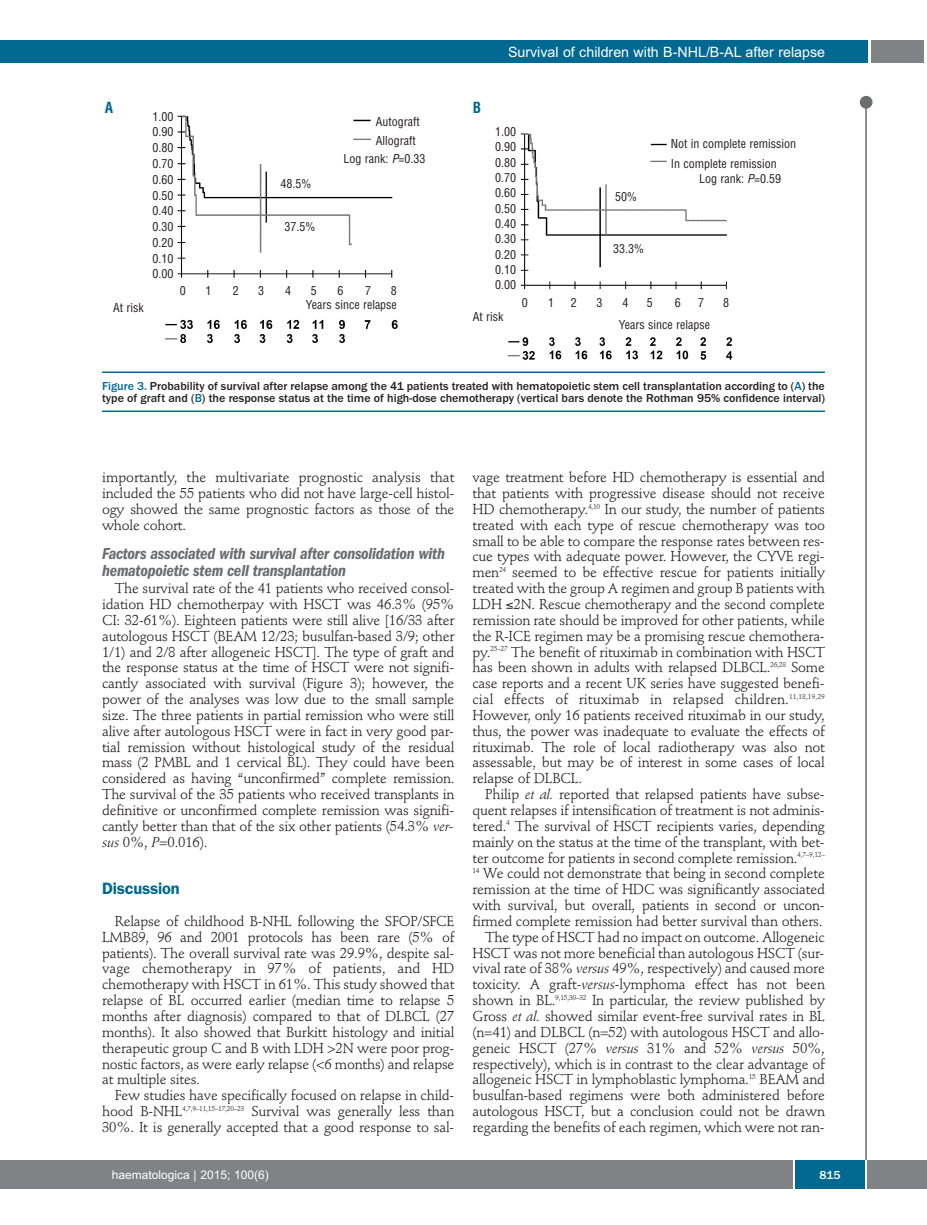
<style>
.page{position:relative;width:927px;height:1225px;background:#fff}
.page>*{position:absolute;margin:0;border:0;box-sizing:border-box;transform-origin:0 0}
.t1{font:italic 600 condensed 16.5px/16.5px "Franklin Gothic";letter-spacing:-.015em;color:#6c6d70}
.t2{font:600 16.5px "Franklin Gothic";letter-spacing:-.015em;color:#006991}
.t3{font:700 condensed 15px "Helvetica";color:#006991}
.t4{font:14.25px/15.9px "Stempel Schneidler";letter-spacing:-.015em;color:#231f20;text-align:justify}
.t5{font:14.25px "Arial";color:#fff}
.t6{font:condensed 12px/15.8px "Helvetica";color:#231f20;text-align:justify}
.t7{font:500 12px/12px "Franklin Gothic";color:#231f20}
.t8{font:12px "Arial";color:#fff}
.t9{font:500 12px "Franklin Gothic";color:#fff}
.s1{font-style:italic}
.s2{color:#006991}
</style>
<div class="page">
<div style="left:860px;top:96px;width:12px;height:13px;background:#6c6d70;border-radius:50%"></div>
<hr style="left:865px;top:98px;width:2px;height:1062px;background:#6c6d70">
<div style="left:871px;top:40px;width:52px;height:22px;background:#808285"></div>
<div style="left:18px;top:40px;width:849px;height:22px;background:#006991"></div>
<div style="left:17px;top:1160px;width:910px;height:28px;background:#808285"></div>
<div style="left:795px;top:1160px;width:70px;height:28px;background:#006991"></div>
<hr style="left:793px;top:1160px;width:2px;height:28px;background:#fff">
<hr style="left:865px;top:1160px;width:2px;height:28px;background:#fff">
<div style="left:0;top:40px;width:19px;height:22px;background:#006991"></div>
<div style="left:0;top:1160px;width:18px;height:28px;background:#808285"></div>
<img style="left:164px;top:115px;width:569px;height:245px">
<hr style="left:102px;top:371px;width:723px;height:2px;background:#006991">
<hr style="left:102px;top:410px;width:723px;height:2px;background:#006991">
<p class="t5" style="left:508px;top:44px;width:319px">Survival of children with B-NHL/B-AL after relapse</p>
<p class="t3" style="left:105px;top:99px;width:10px">A</p>
<p class="t3" style="left:473px;top:99px;width:10px">B</p>
<p class="t6" style="left:153px;top:109px;width:22px">1.00<br>0.90<br>0.80<br>0.70<br>0.60<br>0.50<br>0.40<br>0.30<br>0.20<br>0.10<br>0.00</p>
<p class="t6" style="left:376px;top:112px;width:45px;line-height:19.5px">Autograft<br>Allograft</p>
<p class="t6" style="left:344px;top:151px;width:83px">Log rank: <span class="s1">P</span>=0.33</p>
<p class="t6" style="left:280px;top:176px;width:32px">48.5%</p>
<p class="t6" style="left:284px;top:219px;width:32px">37.5%</p>
<p class="t6" style="left:180px;top:283px;width:7px">0</p>
<p class="t6" style="left:205px;top:283px;width:7px">1</p>
<p class="t6" style="left:233px;top:283px;width:7px">2</p>
<p class="t6" style="left:258px;top:283px;width:7px">3</p>
<p class="t6" style="left:285px;top:283px;width:7px">4</p>
<p class="t6" style="left:311px;top:283px;width:7px">5</p>
<p class="t6" style="left:338px;top:283px;width:7px">6</p>
<p class="t6" style="left:365px;top:283px;width:7px">7</p>
<p class="t6" style="left:391px;top:283px;width:7px">8</p>
<p class="t6" style="left:495px;top:124px;width:22px;line-height:15.3px">1.00<br>0.90<br>0.80<br>0.70<br>0.60<br>0.50<br>0.40<br>0.30<br>0.20<br>0.10<br>0.00</p>
<p class="t6" style="left:615px;top:189px;width:23px">50%</p>
<p class="t6" style="left:613px;top:241px;width:32px">33.3%</p>
<p class="t6" style="left:671px;top:134px;width:127px;line-height:19.5px">Not in complete remission<br>In complete remission</p>
<p class="t6" style="left:699px;top:171px;width:83px">Log rank: <span class="s1">P</span>=0.59</p>
<p class="t6" style="left:113px;top:300px;width:32px">At risk</p>
<p class="t6" style="left:306px;top:297px;width:93px">Years since relapse</p>
<p class="t6" style="left:473px;top:309px;width:32px">At risk</p>
<p class="t6" style="left:522px;top:295px;width:7px">0</p>
<p class="t6" style="left:548px;top:295px;width:7px">1</p>
<p class="t6" style="left:571px;top:295px;width:7px">2</p>
<p class="t6" style="left:597px;top:295px;width:7px">3</p>
<p class="t6" style="left:622px;top:295px;width:7px">4</p>
<p class="t6" style="left:647px;top:295px;width:7px">5</p>
<p class="t6" style="left:675px;top:295px;width:7px">6</p>
<p class="t6" style="left:698px;top:295px;width:7px">7</p>
<p class="t6" style="left:723px;top:295px;width:7px">8</p>
<p class="t6" style="left:619px;top:317px;width:93px">Years since relapse</p>
<p class="t7" style="left:102px;top:380px;width:724px"><span class="s2">Figure 3.</span> Probability of survival after relapse among the 41 patients treated with hematopoietic stem cell transplantation according to (<span class="s2">A</span>) the type of graft and (<span class="s2">B</span>) the response status at the time of high-dose chemotherapy (vertical bars denote the Rothman 95% confidence interval)</p>
<p class="t4" style="left:102px;top:471px;width:354px">importantly, the multivariate prognostic analysis that included the 55 patients who did not have large-cell histol&shy;ogy showed the same prognostic factors as those of the whole cohort.</p>
<p class="t1" style="left:102px;top:546px;width:344px">Factors associated with survival after consolidation with hematopoietic stem cell transplantation</p>
<p class="t4" style="left:102px;top:581px;width:354px;text-indent:13px">The survival rate of the 41 patients who received consol&shy;idation HD chemotherpay with HSCT was 46.3% (95% CI: 32-61%). Eighteen patients were still alive [16/33 after autologous HSCT (BEAM 12/23; busulfan-based 3/9; other 1/1) and 2/8 after allogeneic HSCT]. The type of graft and the response status at the time of HSCT were not signifi&shy;cantly associated with survival (Figure 3); however, the power of the analyses was low due to the small sample size. The three patients in partial remission who were still alive after autologous HSCT were in fact in very good par&shy;tial remission without histological study of the residual mass (2 PMBL and 1 cervical BL). They could have been considered as having “unconfirmed” complete remission.<br>The survival of the 35 patients who received transplants in definitive or unconfirmed complete remission was signifi&shy;cantly better than that of the six other patients (54.3% <span class="s1">ver&shy;sus</span> 0%, <span class="s1">P</span>=0.016).</p>
<p class="t2" style="left:102px;top:883px;width:79px">Discussion</p>
<p class="t4" style="left:102px;top:914px;width:354px;text-indent:13px">Relapse of childhood B-NHL following the SFOP/SFCE LMB89, 96 and 2001 protocols has been rare (5% of patients). The overall survival rate was 29.9%, despite sal&shy;vage chemotherapy in 97% of patients, and HD chemotherapy with HSCT in 61%. This study showed that relapse of BL occurred earlier (median time to relapse 5 months after diagnosis) compared to that of DLBCL (27 months). It also showed that Burkitt histology and initial therapeutic group C and B with LDH &gt;2N were poor prog&shy;nostic factors, as were early relapse (&lt;6 months) and relapse at multiple sites.</p>
<p class="t4" style="left:102px;top:1088px;width:354px;text-indent:13px">Few studies have specifically focused on relapse in child&shy;hood B-NHL<sup>4,7,9–11,15–17,20–23</sup> Survival was generally less than 30%. It is generally accepted that a good response to sal-</p>
<p class="t4" style="left:472px;top:471px;width:354px">vage treatment before HD chemotherapy is essential and that patients with progressive disease should not receive HD chemotherapy.<sup>4,10</sup> In our study, the number of patients treated with each type of rescue chemotherapy was too small to be able to compare the response rates between res&shy;cue types with adequate power. However, the CYVE regi&shy;men<sup>24</sup> seemed to be effective rescue for patients initially treated with the group A regimen and group B patients with LDH ≤2N. Rescue chemotherapy and the second complete remission rate should be improved for other patients, while the R-ICE regimen may be a promising rescue chemothera&shy;py.<sup>25–27</sup> The benefit of rituximab in combination with HSCT has been shown in adults with relapsed DLBCL.<sup>26,28</sup> Some case reports and a recent UK series have suggested benefi&shy;cial effects of rituximab in relapsed children.<sup>11,18,19,29<br></sup>However, only 16 patients received rituximab in our study, thus, the power was inadequate to evaluate the effects of rituximab. The role of local radiotherapy was also not assessable, but may be of interest in some cases of local relapse of DLBCL.</p>
<p class="t4" style="left:472px;top:787px;width:354px;text-align:right">Philip <span class="s1">et al.</span> reported that relapsed patients have subse&shy;quent relapses if intensification of treatment is not adminis&shy;tered.<sup>4</sup> The survival of HSCT recipients varies, depending mainly on the status at the time of the transplant, with bet&shy;ter outcome for patients in second complete remission.<sup>4,7–9,12– 14</sup> We could not demonstrate that being in second complete remission at the time of HDC was significantly associated with survival, but overall, patients in second or uncon&shy;firmed complete remission had better survival than others.<br>The type of HSCT had no impact on outcome. Allogeneic HSCT was not more beneficial than autologous HSCT (sur&shy;vival rate of 38% <span class="s1">versus</span> 49%, respectively) and caused more toxicity. A graft-<span class="s1">versus</span>-lymphoma effect has not been shown in BL.<sup>9,15,30–32</sup> In particular, the review published by Gross <span class="s1">et al.</span> showed similar event-free survival rates in BL (n=41) and DLBCL (n=52) with autologous HSCT and allo&shy;geneic HSCT (27% <span class="s1">versus</span> 31% and 52% <span class="s1">versus</span> 50%, respectively), which is in contrast to the clear advantage of allogeneic HSCT in lymphoblastic lymphoma.<sup>15</sup> BEAM and busulfan-based regimens were both administered before autologous HSCT, but a conclusion could not be drawn regarding the benefits of each regimen, which were not ran-</p>
<p class="t8" style="left:112px;top:1167px;width:158px">haematologica | 2015; 100(6)</p>
<p class="t9" style="left:819px;top:1167px;width:22px">815</p>
</div>
